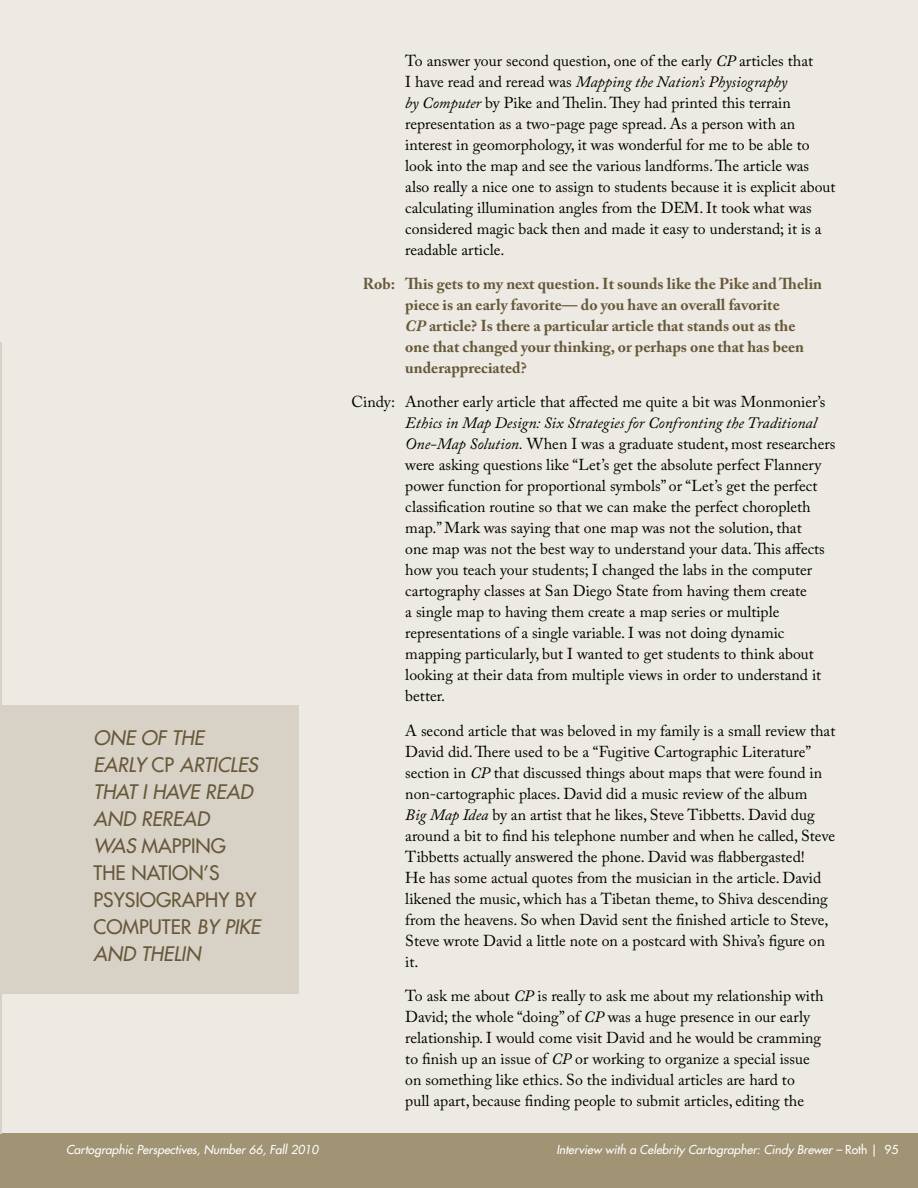
<style>
.page{position:relative;width:918px;height:1188px;background:#fff}
.page>*{position:absolute;margin:0;border:0;box-sizing:border-box;transform-origin:0 0}
.t1{font:italic 500 19.5px/27px "Futura Std";color:#68583a}
.t2{font:15.75px/21px "Adobe Caslon Pro";color:#000}
.t3{font:700 15.75px/21px "Adobe Caslon Pro";color:#68583a}
.t4{font:italic 500 12px "Futura Std";color:#fff}
.s1{font-style:normal}
.s2{font-style:italic}
</style>
<div class="page">
<div style="left:0;top:0;width:918px;height:1136px;background:#edeae3"></div>
<div style="left:0;top:1133px;width:918px;height:55px;background:#a19474"></div>
<div style="left:0;top:705px;width:298px;height:289px;background:#d7d1c6"></div>
<hr style="left:0;top:342px;width:2px;height:791px;background:#d7d1c6">
<p class="t1" style="left:94px;top:724px;width:168px">one of the early <span class="s1">CP</span> articles that i have r ead and reread<br>was <span class="s1">MAPPING<br>THE NATION’S<br>PSYSI OGRAPHY BY<br>COMPUTER</span> by pike and thelin</p>
<p class="t2" style="left:405px;top:50px;width:432px">To answer your second question, one of the early <span class="s2">CP</span> articles that<br>I have read and reread was <span class="s2">Mapping the Nation’s Physiography<br>by Computer</span> by Pike and Thelin. They had printed this terrain representation as a two-page page spread. As a person with an interest in geomorphology, it was wonderful for me to be able to look into the map and see the various landforms. The article was also really a nice one to assign to students because it is explicit about calculating illumination angles from the DEM. It took what was considered magic back then and made it easy to understand; it is a readable article.</p>
<p class="t3" style="left:405px;top:273px;width:418px;text-indent:-43px">Rob: This gets to my next question. It sounds like the Pike and Thelin piece is an early favorite— do you have an overall favorite<br><span class="s2">CP</span> article? Is there a particular article that stands out as the one that changed your thinking, or perhaps one that has been underappreciated?</p>
<p class="t2" style="left:351px;top:392px;width:476px">Cindy: Another early article that affected me quite a bit was Monmonier’s</p>
<p class="t2" style="left:405px;top:413px;width:432px"><span class="s2">Ethics in Map Design: Six Strategies for Confronting the Traditional One-Map Solution.</span> When I was a graduate student, most researchers were asking questions like “Let’s get the absolute perfect Flannery power function for proportional symbols” or “Let’s get the perfect classification routine so that we can make the perfect choropleth map.” Mark was saying that one map was not the solution, that<br>one map was not the best way to understand your data. This affects how you teach your students; I changed the labs in the computer cartography classes at San Diego State from having them create<br>a single map to having them create a map series or multiple representations of a single variable. I was not doing dynamic mapping particularly, but I wanted to get students to think about looking at their data from multiple views in order to understand it better.</p>
<p class="t2" style="left:405px;top:720px;width:432px">A second article that was beloved in my family is a small review that David did. There used to be a “Fugitive Cartographic Literature” section in <span class="s2">CP</span> that discussed things about maps that were found in non-cartographic places. David did a music review of the album<br><span class="s2">Big Map Idea</span> by an artist that he likes, Steve Tibbetts. David dug around a bit to find his telephone number and when he called, Steve Tibbetts actually answered the phone. David was flabbergasted!<br>He has some actual quotes from the musician in the article. David likened the music, which has a Tibetan theme, to Shiva descending from the heavens. So when David sent the finished article to Steve, Steve wrote David a little note on a postcard with Shiva’s figure on it.</p>
<p class="t2" style="left:405px;top:985px;width:420px">To ask me about <span class="s2">CP</span> is really to ask me about my relationship with David; the whole “doing” of <span class="s2">CP</span> was a huge presence in our early relationship. I would come visit David and he would be cramming to finish up an issue of <span class="s2">CP</span> or working to organize a special issue on something like ethics. So the individual articles are hard to<br>pull apart, because finding people to submit articles, editing the</p>
<p class="t4" style="left:66px;top:1142px;width:254px">Cartographic Perspectives, Number 66, Fall 2010</p>
<p class="t4" style="left:556px;top:1142px;width:344px">Interview with a Celebrity Cartographer: Cindy Brewer – <span class="s1">ROTH | 95</span></p>
</div>
